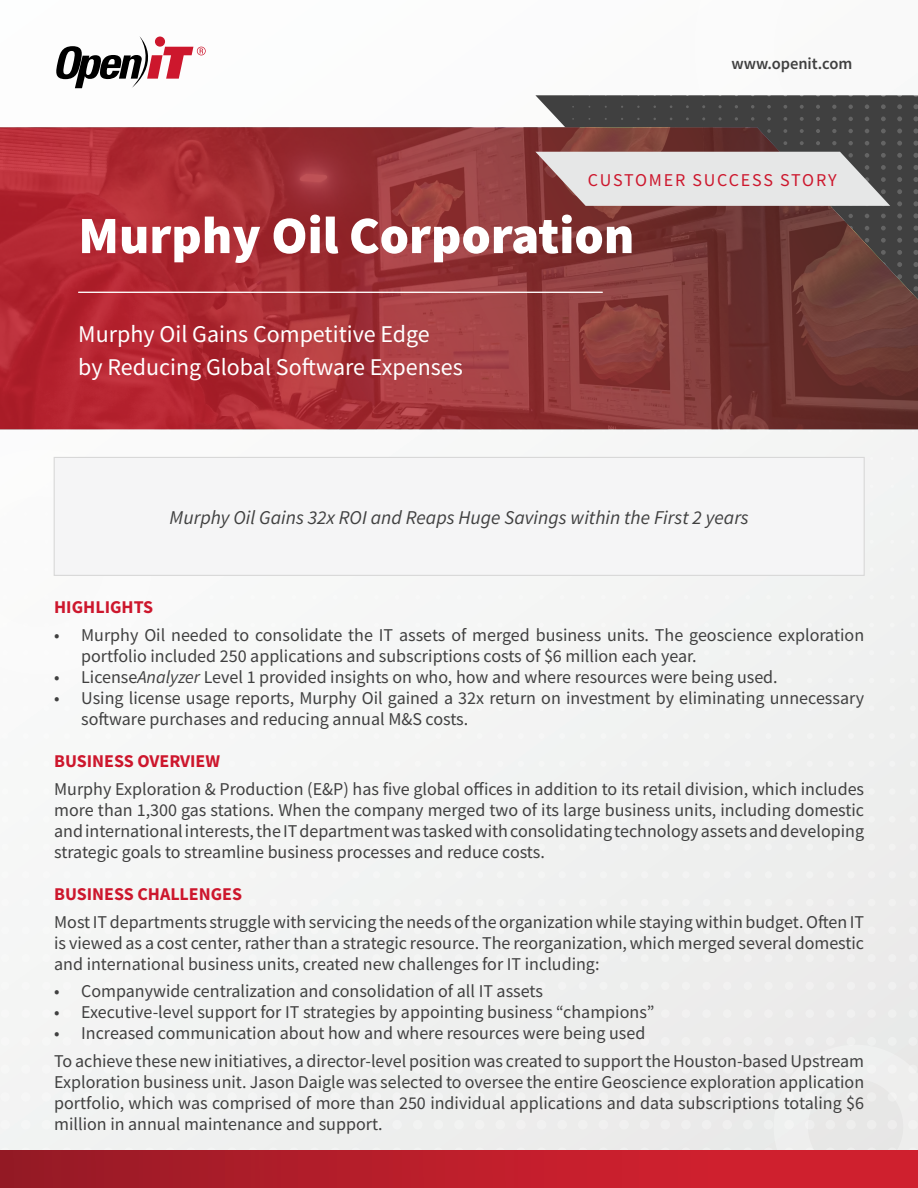
<style>
.page{position:relative;width:918px;height:1188px;background:#f4f5f4}
.page>*{position:absolute;margin:0;border:0;box-sizing:border-box;transform-origin:0 0}
.t1{font:900 52.5px "Source Sans Pro";color:#fff}
.t2{font:24px/33px "Source Sans Pro";color:#fff}
.t3{font:italic 19.5px "Source Sans Pro";color:#404040}
.t4{font:18px/21px "Source Sans Pro";color:#404040;text-align:justify}
.t5{font:700 18px "Source Sans Pro";color:#cd172d}
.t6{font:18px "Source Sans Pro";letter-spacing:.1em;color:#cd172d}
.t7{font:600 16.5px "Source Sans Pro";color:#404040}
.s1{font-style:italic}
</style>
<div class="page">
<svg style="left:858px;top:1009px;width:32px;height:9px"></svg>
<svg style="left:24px;top:429px;width:870px;height:1px"></svg>
<div style="left:676px;top:1037px;width:242px;height:113px;background:#ebeaea"></div>
<div style="left:0;top:1150px;width:918px;height:38px;background:linear-gradient(to right,#991b26,#db2130)"></div>
<svg style="left:56px;top:36px;width:150px;height:52px"></svg>
<svg style="left:913px;top:95px;width:5px;height:32px"></svg>
<svg style="left:897px;top:95px;width:5px;height:32px"></svg>
<svg style="left:0;top:127px;width:918px;height:302px;background:#a13137"></svg>
<svg style="left:535px;top:95px;width:355px;height:302px"></svg>
<hr style="left:78px;top:292px;width:525px;height:1px;background:#fff">
<div style="left:54px;top:457px;width:811px;height:119px;border:1px solid #d8d8d8"></div>
<p class="t7" style="left:731px;top:52px;width:123px">www.openit.com</p>
<p class="t6" style="left:588px;top:168px;width:250px">CUSTOMER SUCCESS STORY</p>
<h1 class="t1" style="left:78px;top:199px;width:558px">Murphy Oil Corporation</h1>
<h2 class="t2" style="left:78px;top:318px;width:386px">Murphy Oil Gains Competitive Edge<br>by Reducing Global Software Expenses</h2>
<p class="t3" style="left:170px;top:505px;width:581px">Murphy Oil Gains 32x ROI and Reaps Huge Savings within the First 2 years</p>
<p class="t5" style="left:54px;top:595px;width:101px">HIGHLIGHTS</p>
<p class="t4" style="left:81px;top:625px;width:785px;text-indent:-27px">• Murphy Oil needed to consolidate the IT assets of merged business units. The geoscience exploration portfolio included 250 applications and subscriptions costs of $6 million each year.</p>
<p class="t4" style="left:54px;top:667px;width:725px">• License<span class="s1">Analyzer</span> Level 1 provided insights on who, how and where resources were being used.</p>
<p class="t4" style="left:81px;top:688px;width:785px;text-indent:-27px">• Using license usage reports, Murphy Oil gained a 32x return on investment by eliminating unnecessary software purchases and reducing annual M&amp;S costs.</p>
<p class="t5" style="left:54px;top:749px;width:167px">BUSINESS OVERVIEW</p>
<p class="t4" style="left:54px;top:778px;width:812px">Murphy Exploration &amp; Production (E&amp;P) has five global offices in addition to its retail division, which includes more than 1,300 gas stations. When the company merged two of its large business units, including domestic and international interests, the IT department was tasked with consolidating technology assets and developing strategic goals to streamline business processes and reduce costs.</p>
<p class="t5" style="left:54px;top:882px;width:189px">BUSINESS CHALLENGES</p>
<p class="t4" style="left:54px;top:911px;width:812px">Most IT departments struggle with servicing the needs of the organization while staying within budget. Often IT is viewed as a cost center, rather than a strategic resource. The reorganization, which merged several domestic and international business units, created new challenges for IT including:</p>
<p class="t4" style="left:54px;top:981px;width:490px">• Companywide centralization and consolidation of all IT assets</p>
<p class="t4" style="left:54px;top:1002px;width:602px">• Executive-level support for IT strategies by appointing business “champions”</p>
<p class="t4" style="left:54px;top:1023px;width:593px">• Increased communication about how and where resources were being used</p>
<p class="t4" style="left:54px;top:1051px;width:812px">To achieve these new initiatives, a director-level position was created to support the Houston-based Upstream Exploration business unit. Jason Daigle was selected to oversee the entire Geoscience exploration application portfolio, which was comprised of more than 250 individual applications and data subscriptions totaling $6 million in annual maintenance and support.</p>
</div>
